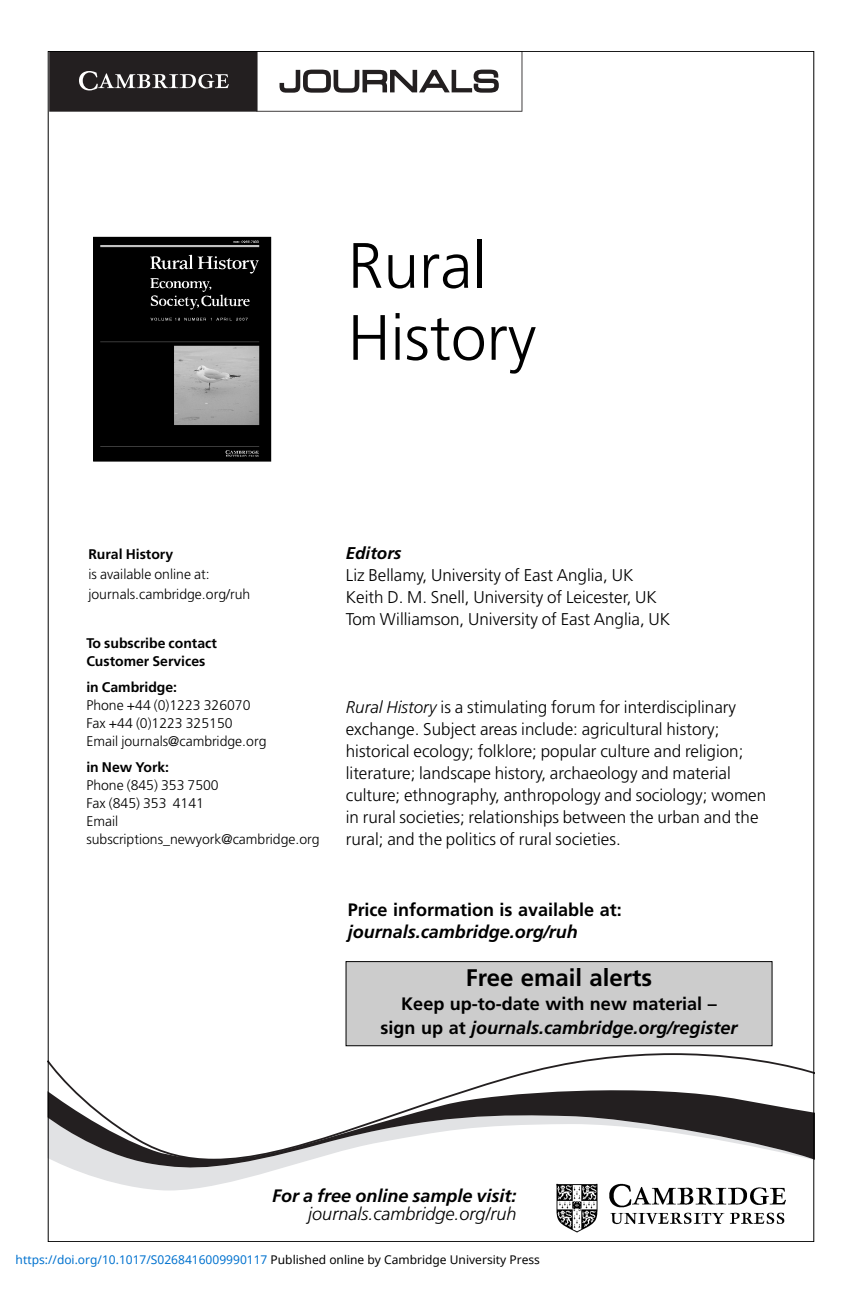
<style>
.page{position:relative;width:862px;height:1293px;background:#fff}
.page>*{position:absolute;margin:0;border:0;box-sizing:border-box;transform-origin:0 0}
.t1{font:300 64px/72px "Frutiger LT Std";color:#000}
.t2{font:700 24px "Frutiger LT Std";color:#000}
.t3{font:700 18px/24px "Frutiger LT Std";color:#000;text-align:center}
.t4{font:italic 700 18px "Frutiger LT Std";color:#000}
.t5{font:italic 300 18px "Frutiger LT Std";color:#000}
.t6{font:300 17px/22px "Frutiger LT Std";color:#000}
.t7{font:italic 700 17px "Frutiger LT Std";color:#000}
.t8{font:300 14px/18px "Frutiger LT Std";color:#000}
.t9{font:700 14px/18px "Frutiger LT Std";color:#000}
.t10{font:12px "Noto Sans";color:#0172cf}
.s1{font-style:italic}
.s2{color:#000}
</style>
<div class="page">
<svg style="left:50px;top:53px;width:472px;height:59px"></svg>
<svg style="left:50px;top:1053px;width:761px;height:29px"></svg>
<svg style="left:78px;top:1171px;width:193px;height:19px;fill:#e1e2e4"></svg>
<svg style="left:50px;top:1082px;width:761px;height:89px"></svg>
<img style="left:556px;top:1183px;width:230px;height:50px">
<img style="left:95px;top:239px;width:174px;height:220px">
<div style="left:93px;top:237px;width:178px;height:224px;border:1px solid #000"></div>
<div style="left:346px;top:962px;width:425px;height:83px;background:#ccc"></div>
<div style="left:345px;top:961px;width:427px;height:85px;border:1px solid #000"></div>
<h1 class="t1" style="left:347px;top:233px;width:190px">Rural<br>History</h1>
<p class="t9" style="left:88px;top:546px;width:86px">Rural History</p>
<p class="t8" style="left:88px;top:565px;width:163px;line-height:20px">is available online at: journals.cambridge.org/ruh</p>
<p class="t9" style="left:86px;top:635px;width:132px">To subscribe contact<br>Customer Services</p>
<p class="t9" style="left:86px;top:679px;width:92px">in Cambridge:</p>
<p class="t8" style="left:86px;top:697px;width:181px">Phone +44 (0)1223 326070<br>Fax +44 (0)1223 325150<br>Email journals@cambridge.org</p>
<p class="t9" style="left:86px;top:759px;width:84px">in New York:</p>
<p class="t8" style="left:86px;top:777px;width:235px">Phone (845) 353 7500<br>Fax (845) 353 4141<br>Email subscriptions_newyork@cambridge.org</p>
<p class="t7" style="left:345px;top:546px;width:57px">Editors</p>
<p class="t6" style="left:345px;top:565px;width:326px">Liz Bellamy, University of East Anglia, UK<br>Keith D. M. Snell, University of Leicester, UK<br>Tom Williamson, University of East Anglia, UK</p>
<p class="t6" style="left:345px;top:697px;width:422px"><span class="s1">Rural History</span> is a stimulating forum for interdisciplinary exchange. Subject areas include: agricultural history; historical ecology; folklore; popular culture and religion; literature; landscape history, archaeology and material culture; ethnography, anthropology and sociology; women in rural societies; relationships between the urban and the rural; and the politics of rural societies.</p>
<p class="t3" style="left:347px;top:899px;width:275px">Price information is available at:</p>
<p class="t4" style="left:347px;top:924px;width:231px">journals.cambridge.org/ruh</p>
<h2 class="t2" style="left:465px;top:967px;width:188px">Free email alerts</h2>
<p class="t3" style="left:380px;top:992px;width:358px">Keep up-to-date with new material –<br>sign up at <span class="s1">journals.cambridge.org/register</span></p>
<p class="t4" style="left:272px;top:1187px;width:246px">For a free online sample visit:</p>
<p class="t5" style="left:308px;top:1205px;width:209px">journals.cambridge.org/ruh</p>
<p class="t10" style="left:16px;top:1251px;width:525px">https://doi.org/10.1017/S0268416009990117 <span class="s2">Published online by Cambridge University Press</span></p>
</div>
